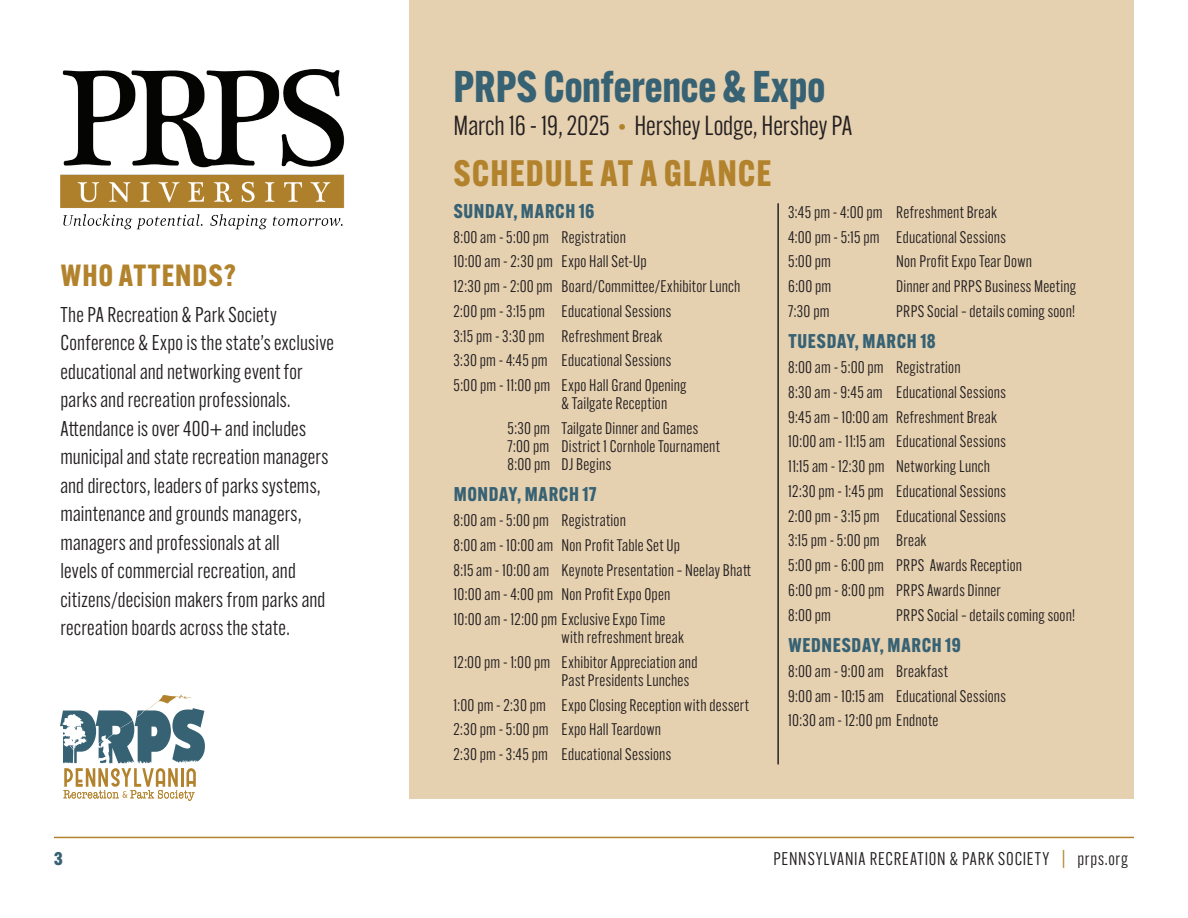
<style>
.page{position:relative;width:1188px;height:918px;background:#fff}
.page>*{position:absolute;margin:0;border:0;box-sizing:border-box;transform-origin:0 0}
.t1{font:700 43.5px "Alternate Gothic ATF";color:#376274}
.t2{font:700 36px "Alternate Gothic ATF";letter-spacing:.03em;color:#b2832c}
.t3{font:700 30px "Alternate Gothic ATF";letter-spacing:.035em;color:#b2832c}
.t4{font:27px "Alternate Gothic ATF";color:#231f20}
.t5{font:21px/28.5px "Alternate Gothic ATF";letter-spacing:.01em;color:#231f20}
.t6{font:700 19.5px "Alternate Gothic ATF";letter-spacing:.035em;color:#376274}
.t7{font:18px "Alternate Gothic ATF";letter-spacing:.05em;color:#231f20}
.t8{font:800 18px "Alternate Gothic ATF";color:#376274}
.t9{font:16.5px/18px "Alternate Gothic ATF";letter-spacing:.015em;color:#231f20}
.s1{color:#b2832c}
</style>
<div class="page">
<hr style="left:54px;top:837px;width:1080px;height:1px;background:#b2832c">
<div style="left:410px;top:0;width:724px;height:798px;background:#e5d0b0"></div>
<svg style="left:60px;top:694px;width:145px;height:107px"></svg>
<img style="left:60px;top:69px;width:285px;height:161px">
<hr style="left:778px;top:203px;width:1px;height:561px;background:#231f20">
<p class="t3" style="left:61px;top:257px;width:176px">WHO ATTENDS?</p>
<p class="t5" style="left:60px;top:300px;width:275px">The PA Recreation &amp; Park Society Conference &amp; Expo is the state’s exclusive educational and networking event for parks and recreation professionals.<br>Attendance is over 400+ and includes municipal and state recreation managers and directors, leaders of parks systems, maintenance and grounds managers, managers and professionals at all<br>levels of commercial recreation, and citizens/decision makers from parks and recreation boards across the state.</p>
<p class="t1" style="left:454px;top:59px;width:373px">PRPS Conference &amp; Expo</p>
<p class="t4" style="left:454px;top:109px;width:400px">March 16 - 19, 2025 <span class="s1">•</span> Hershey Lodge, Hershey PA</p>
<p class="t2" style="left:454px;top:151px;width:319px">SCHEDULE AT A GLANCE</p>
<p class="t6" style="left:454px;top:199px;width:142px">SUNDAY, MARCH 16</p>
<p class="t9" style="left:454px;top:228px;width:174px">8:00 am - 5:00 pm Registration</p>
<p class="t9" style="left:454px;top:253px;width:195px">10:00 am - 2:30 pm Expo Hall Set-Up</p>
<p class="t9" style="left:454px;top:277px;width:288px">12:30 pm - 2:00 pm Board/Committee/Exhibitor Lunch</p>
<p class="t9" style="left:454px;top:302px;width:219px">2:00 pm - 3:15 pm Educational Sessions</p>
<p class="t9" style="left:454px;top:327px;width:210px">3:15 pm - 3:30 pm Refreshment Break</p>
<p class="t9" style="left:454px;top:352px;width:219px">3:30 pm - 4:45 pm Educational Sessions</p>
<p class="t9" style="left:562px;top:376px;width:126px;text-indent:-108px">5:00 pm - 11:00 pm Expo Hall Grand Opening &amp; Tailgate Reception</p>
<p class="t9" style="left:508px;top:419px;width:192px">5:30 pm Tailgate Dinner and Games</p>
<p class="t9" style="left:508px;top:437px;width:214px">7:00 pm District 1 Cornhole Tournament</p>
<p class="t9" style="left:508px;top:455px;width:105px">8:00 pm DJ Begins</p>
<p class="t6" style="left:454px;top:482px;width:144px">MONDAY, MARCH 17</p>
<p class="t9" style="left:454px;top:511px;width:174px">8:00 am - 5:00 pm Registration</p>
<p class="t9" style="left:454px;top:536px;width:228px">8:00 am - 10:00 am Non Profit Table Set Up</p>
<p class="t9" style="left:454px;top:561px;width:299px">8:15 am - 10:00 am Keynote Presentation – Neelay Bhatt</p>
<p class="t9" style="left:454px;top:586px;width:218px">10:00 am - 4:00 pm Non Profit Expo Open</p>
<p class="t9" style="left:562px;top:610px;width:124px;text-indent:-108px">10:00 am - 12:00 pm Exclusive Expo Time with refreshment break</p>
<p class="t9" style="left:562px;top:653px;width:137px;text-indent:-108px">12:00 pm - 1:00 pm Exhibitor Appreciation and<br>Past Presidents Lunches</p>
<p class="t9" style="left:454px;top:696px;width:297px">1:00 pm - 2:30 pm Expo Closing Reception with dessert</p>
<p class="t9" style="left:454px;top:721px;width:209px">2:30 pm - 5:00 pm Expo Hall Teardown</p>
<p class="t9" style="left:454px;top:745px;width:219px">2:30 pm - 3:45 pm Educational Sessions</p>
<p class="t9" style="left:788px;top:203px;width:210px">3:45 pm - 4:00 pm Refreshment Break</p>
<p class="t9" style="left:788px;top:228px;width:219px">4:00 pm - 5:15 pm Educational Sessions</p>
<p class="t9" style="left:788px;top:253px;width:44px">5:00 pm</p>
<p class="t9" style="left:896px;top:253px;width:137px">Non Profit Expo Tear Down</p>
<p class="t9" style="left:788px;top:277px;width:45px">6:00 pm</p>
<p class="t9" style="left:896px;top:277px;width:181px">Dinner and PRPS Business Meeting</p>
<p class="t9" style="left:788px;top:302px;width:43px">7:30 pm</p>
<p class="t9" style="left:896px;top:302px;width:180px">PRPS Social – details coming soon!</p>
<p class="t6" style="left:788px;top:329px;width:149px">TUESDAY, MARCH 18</p>
<p class="t9" style="left:788px;top:358px;width:174px">8:00 am - 5:00 pm Registration</p>
<p class="t9" style="left:788px;top:383px;width:219px">8:30 am - 9:45 am Educational Sessions</p>
<p class="t9" style="left:788px;top:408px;width:210px">9:45 am – 10:00 am Refreshment Break</p>
<p class="t9" style="left:788px;top:433px;width:219px">10:00 am - 11:15 am Educational Sessions</p>
<p class="t9" style="left:788px;top:457px;width:203px">11:15 am - 12:30 pm Networking Lunch</p>
<p class="t9" style="left:788px;top:482px;width:219px">12:30 pm - 1:45 pm Educational Sessions</p>
<p class="t9" style="left:788px;top:507px;width:219px">2:00 pm - 3:15 pm Educational Sessions</p>
<p class="t9" style="left:788px;top:532px;width:140px">3:15 pm - 5:00 pm Break</p>
<p class="t9" style="left:788px;top:556px;width:235px">5:00 pm - 6:00 pm PRPS Awards Reception</p>
<p class="t9" style="left:788px;top:581px;width:214px">6:00 pm - 8:00 pm PRPS Awards Dinner</p>
<p class="t9" style="left:788px;top:606px;width:44px">8:00 pm</p>
<p class="t9" style="left:896px;top:606px;width:180px">PRPS Social – details coming soon!</p>
<p class="t6" style="left:788px;top:633px;width:174px">WEDNESDAY, MARCH 19</p>
<p class="t9" style="left:788px;top:662px;width:161px">8:00 am - 9:00 am Breakfast</p>
<p class="t9" style="left:788px;top:687px;width:219px">9:00 am - 10:15 am Educational Sessions</p>
<p class="t9" style="left:788px;top:712px;width:152px">10:30 am - 12:00 pm Endnote</p>
<p class="t8" style="left:54px;top:848px;width:10px">3</p>
<p class="t7" style="left:774px;top:848px;width:356px">PENNSYLVANIA RECREATION &amp; PARK SOCIETY <span class="s1">|</span> prps.org</p>
</div>
